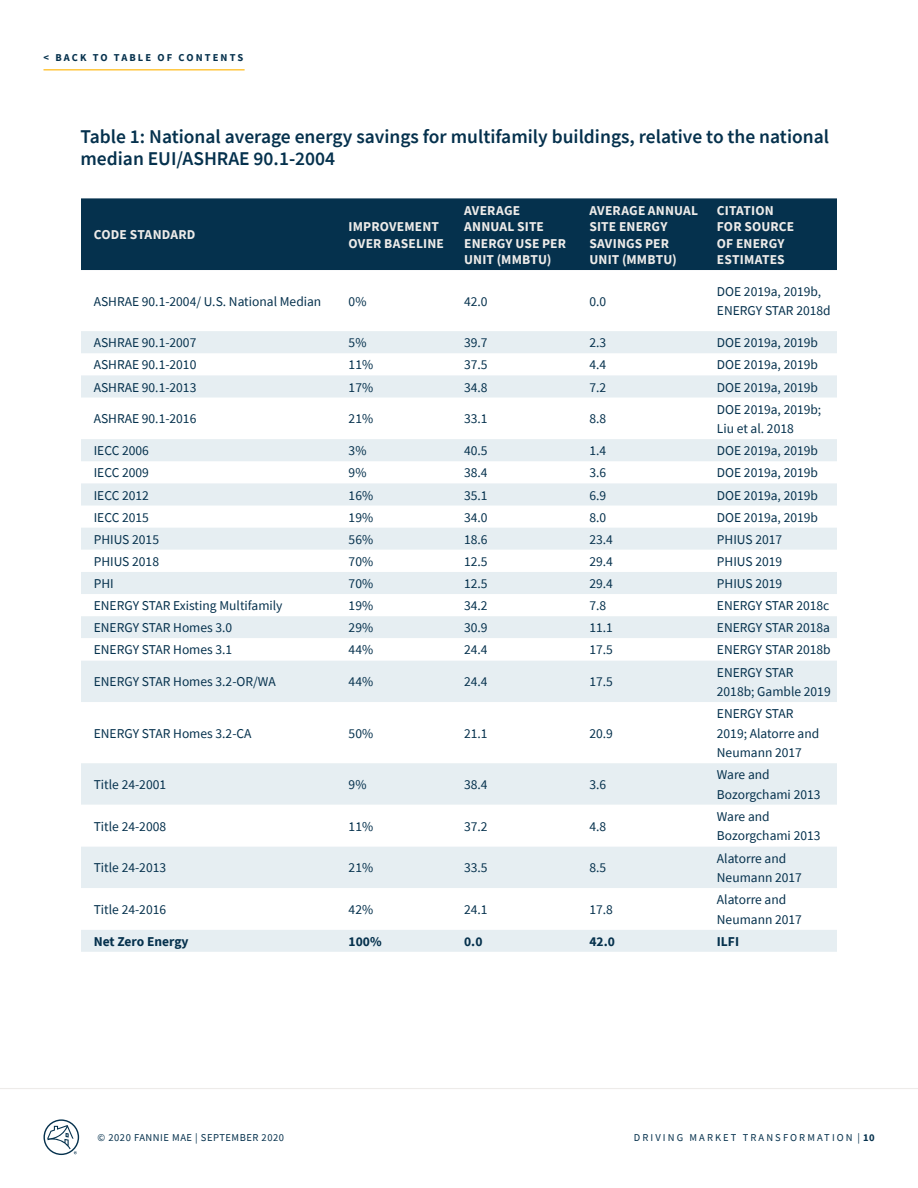
<style>
.page{position:relative;width:918px;height:1188px;background:#fff}
.page>*{position:absolute;margin:0;border:0;box-sizing:border-box;transform-origin:0 0}
.t1{font:600 19.5px/22.5px "Source Sans Pro";color:#05314d}
.Table_copy{font:13.5px/19.5px "Source Sans Pro";color:#05314d}
.Table_Categories{font:700 13.5px/16.5px "Source Sans Pro";letter-spacing:.01em;color:#edebe9}
.Table_copy-2{font:700 13.5px "Source Sans Pro";color:#05314d}
.t2{font:10.5px "Source Sans Pro";letter-spacing:.19em;color:#05314d}
.t3{font:10.5px "Source Sans Pro";letter-spacing:.05em;color:#05314d}
.Back_to_Table_of_Con{font:700 10.5px "Source Sans Pro";letter-spacing:.2em;color:#05314d}
.s1{font-weight:700}
</style>
<div class="page">
<div style="left:81px;top:198px;width:756px;height:72px;background:#05314d"></div>
<svg style="left:81px;top:331px;width:756px;height:621px;fill:#e6eef2"></svg>
<svg style="left:81px;top:550px;width:756px;height:380px"></svg>
<svg style="left:0;top:1088px;width:918px;height:68px"></svg>
<svg style="left:44px;top:1119px;width:35px;height:36px"></svg>
<hr style="left:44px;top:69px;width:201px;height:1px;background:#ffb400">
<p class="Back_to_Table_of_Con" style="left:44px;top:50px;width:201px">&lt; BACK TO TABLE OF CONTENTS</p>
<h4 class="t1" style="left:81px;top:125px;width:750px">Table 1: National average energy savings for multifamily buildings, relative to the national median EUI/ASHRAE 90.1-2004</h4>
<p class="Table_Categories" style="left:94px;top:226px;width:103px">CODE STANDARD</p>
<p class="Table_Categories" style="left:349px;top:218px;width:97px">IMPROVEMENT<br>OVER BASELINE</p>
<p class="Table_Categories" style="left:464px;top:202px;width:103px">AVERAGE<br>ANNUAL SITE<br>ENERGY USE PER<br>UNIT (MMBTU)</p>
<p class="Table_Categories" style="left:589px;top:202px;width:110px">AVERAGE ANNUAL<br>SITE ENERGY<br>SAVINGS PER<br>UNIT (MMBTU)</p>
<p class="Table_Categories" style="left:717px;top:202px;width:79px">CITATION<br>FOR SOURCE<br>OF ENERGY<br>ESTIMATES</p>
<p class="Table_copy" style="left:94px;top:291px;width:229px">ASHRAE 90.1-2004/ U.S. National Median</p>
<p class="Table_copy" style="left:349px;top:291px;width:19px">0%</p>
<p class="Table_copy" style="left:464px;top:291px;width:25px">42.0</p>
<p class="Table_copy" style="left:589px;top:291px;width:18px">0.0</p>
<p class="Table_copy" style="left:717px;top:282px;width:115px">DOE 2019a, 2019b,<br>ENERGY STAR 2018d</p>
<p class="Table_copy" style="left:94px;top:333px;width:104px">ASHRAE 90.1-2007</p>
<p class="Table_copy" style="left:349px;top:333px;width:19px">5%</p>
<p class="Table_copy" style="left:464px;top:333px;width:25px">39.7</p>
<p class="Table_copy" style="left:589px;top:333px;width:18px">2.3</p>
<p class="Table_copy" style="left:717px;top:333px;width:103px">DOE 2019a, 2019b</p>
<p class="Table_copy" style="left:94px;top:355px;width:104px">ASHRAE 90.1-2010</p>
<p class="Table_copy" style="left:349px;top:355px;width:26px">11%</p>
<p class="Table_copy" style="left:464px;top:355px;width:25px">37.5</p>
<p class="Table_copy" style="left:589px;top:355px;width:18px">4.4</p>
<p class="Table_copy" style="left:717px;top:355px;width:103px">DOE 2019a, 2019b</p>
<p class="Table_copy" style="left:94px;top:377px;width:104px">ASHRAE 90.1-2013</p>
<p class="Table_copy" style="left:349px;top:377px;width:26px">17%</p>
<p class="Table_copy" style="left:464px;top:377px;width:25px">34.8</p>
<p class="Table_copy" style="left:589px;top:377px;width:18px">7.2</p>
<p class="Table_copy" style="left:717px;top:377px;width:103px">DOE 2019a, 2019b</p>
<p class="Table_copy" style="left:94px;top:409px;width:104px">ASHRAE 90.1-2016</p>
<p class="Table_copy" style="left:349px;top:409px;width:26px">21%</p>
<p class="Table_copy" style="left:464px;top:409px;width:25px">33.1</p>
<p class="Table_copy" style="left:589px;top:409px;width:18px">8.8</p>
<p class="Table_copy" style="left:717px;top:399px;width:106px">DOE 2019a, 2019b;<br>Liu et al. 2018</p>
<p class="Table_copy" style="left:94px;top:441px;width:57px">IECC 2006</p>
<p class="Table_copy" style="left:349px;top:441px;width:19px">3%</p>
<p class="Table_copy" style="left:464px;top:441px;width:25px">40.5</p>
<p class="Table_copy" style="left:589px;top:441px;width:18px">1.4</p>
<p class="Table_copy" style="left:717px;top:441px;width:103px">DOE 2019a, 2019b</p>
<p class="Table_copy" style="left:94px;top:463px;width:57px">IECC 2009</p>
<p class="Table_copy" style="left:349px;top:463px;width:19px">9%</p>
<p class="Table_copy" style="left:464px;top:463px;width:25px">38.4</p>
<p class="Table_copy" style="left:589px;top:463px;width:18px">3.6</p>
<p class="Table_copy" style="left:717px;top:463px;width:103px">DOE 2019a, 2019b</p>
<p class="Table_copy" style="left:94px;top:485px;width:57px">IECC 2012</p>
<p class="Table_copy" style="left:349px;top:485px;width:26px">16%</p>
<p class="Table_copy" style="left:464px;top:485px;width:25px">35.1</p>
<p class="Table_copy" style="left:589px;top:485px;width:18px">6.9</p>
<p class="Table_copy" style="left:717px;top:485px;width:103px">DOE 2019a, 2019b</p>
<p class="Table_copy" style="left:94px;top:507px;width:57px">IECC 2015</p>
<p class="Table_copy" style="left:349px;top:507px;width:26px">19%</p>
<p class="Table_copy" style="left:464px;top:507px;width:25px">34.0</p>
<p class="Table_copy" style="left:589px;top:507px;width:18px">8.0</p>
<p class="Table_copy" style="left:717px;top:507px;width:103px">DOE 2019a, 2019b</p>
<p class="Table_copy" style="left:94px;top:529px;width:67px">PHIUS 2015</p>
<p class="Table_copy" style="left:349px;top:529px;width:26px">56%</p>
<p class="Table_copy" style="left:464px;top:529px;width:25px">18.6</p>
<p class="Table_copy" style="left:589px;top:529px;width:25px">23.4</p>
<p class="Table_copy" style="left:717px;top:529px;width:67px">PHIUS 2017</p>
<p class="Table_copy" style="left:94px;top:552px;width:67px">PHIUS 2018</p>
<p class="Table_copy" style="left:349px;top:552px;width:26px">70%</p>
<p class="Table_copy" style="left:464px;top:552px;width:25px">12.5</p>
<p class="Table_copy" style="left:589px;top:552px;width:25px">29.4</p>
<p class="Table_copy" style="left:717px;top:552px;width:67px">PHIUS 2019</p>
<p class="Table_copy" style="left:94px;top:574px;width:21px">PHI</p>
<p class="Table_copy" style="left:349px;top:574px;width:26px">70%</p>
<p class="Table_copy" style="left:464px;top:574px;width:25px">12.5</p>
<p class="Table_copy" style="left:589px;top:574px;width:25px">29.4</p>
<p class="Table_copy" style="left:717px;top:574px;width:67px">PHIUS 2019</p>
<p class="Table_copy" style="left:94px;top:596px;width:190px">ENERGY STAR Existing Multifamily</p>
<p class="Table_copy" style="left:349px;top:596px;width:26px">19%</p>
<p class="Table_copy" style="left:464px;top:596px;width:25px">34.2</p>
<p class="Table_copy" style="left:589px;top:596px;width:18px">7.8</p>
<p class="Table_copy" style="left:717px;top:596px;width:114px">ENERGY STAR 2018c</p>
<p class="Table_copy" style="left:94px;top:618px;width:140px">ENERGY STAR Homes 3.0</p>
<p class="Table_copy" style="left:349px;top:618px;width:26px">29%</p>
<p class="Table_copy" style="left:464px;top:618px;width:25px">30.9</p>
<p class="Table_copy" style="left:589px;top:618px;width:25px">11.1</p>
<p class="Table_copy" style="left:717px;top:618px;width:115px">ENERGY STAR 2018a</p>
<p class="Table_copy" style="left:94px;top:640px;width:140px">ENERGY STAR Homes 3.1</p>
<p class="Table_copy" style="left:349px;top:640px;width:26px">44%</p>
<p class="Table_copy" style="left:464px;top:640px;width:25px">24.4</p>
<p class="Table_copy" style="left:589px;top:640px;width:25px">17.5</p>
<p class="Table_copy" style="left:717px;top:640px;width:115px">ENERGY STAR 2018b</p>
<p class="Table_copy" style="left:94px;top:672px;width:184px">ENERGY STAR Homes 3.2-OR/WA</p>
<p class="Table_copy" style="left:349px;top:672px;width:26px">44%</p>
<p class="Table_copy" style="left:464px;top:672px;width:25px">24.4</p>
<p class="Table_copy" style="left:589px;top:672px;width:25px">17.5</p>
<p class="Table_copy" style="left:717px;top:662px;width:115px">ENERGY STAR<br>2018b; Gamble 2019</p>
<p class="Table_copy" style="left:94px;top:723px;width:159px">ENERGY STAR Homes 3.2-CA</p>
<p class="Table_copy" style="left:349px;top:723px;width:26px">50%</p>
<p class="Table_copy" style="left:464px;top:723px;width:25px">21.1</p>
<p class="Table_copy" style="left:589px;top:723px;width:25px">20.9</p>
<p class="Table_copy" style="left:717px;top:704px;width:104px">ENERGY STAR<br>2019; Alatorre and<br>Neumann 2017</p>
<p class="Table_copy" style="left:94px;top:775px;width:74px">Title 24-2001</p>
<p class="Table_copy" style="left:349px;top:775px;width:19px">9%</p>
<p class="Table_copy" style="left:464px;top:775px;width:25px">38.4</p>
<p class="Table_copy" style="left:589px;top:775px;width:18px">3.6</p>
<p class="Table_copy" style="left:717px;top:765px;width:105px">Ware and<br>Bozorgchami 2013</p>
<p class="Table_copy" style="left:94px;top:816px;width:74px">Title 24-2008</p>
<p class="Table_copy" style="left:349px;top:816px;width:26px">11%</p>
<p class="Table_copy" style="left:464px;top:816px;width:25px">37.2</p>
<p class="Table_copy" style="left:589px;top:816px;width:18px">4.8</p>
<p class="Table_copy" style="left:717px;top:807px;width:105px">Ware and<br>Bozorgchami 2013</p>
<p class="Table_copy" style="left:94px;top:858px;width:74px">Title 24-2013</p>
<p class="Table_copy" style="left:349px;top:858px;width:26px">21%</p>
<p class="Table_copy" style="left:464px;top:858px;width:25px">33.5</p>
<p class="Table_copy" style="left:589px;top:858px;width:18px">8.5</p>
<p class="Table_copy" style="left:717px;top:848px;width:87px">Alatorre and<br>Neumann 2017</p>
<p class="Table_copy" style="left:94px;top:900px;width:74px">Title 24-2016</p>
<p class="Table_copy" style="left:349px;top:900px;width:26px">42%</p>
<p class="Table_copy" style="left:464px;top:900px;width:25px">24.1</p>
<p class="Table_copy" style="left:589px;top:900px;width:25px">17.8</p>
<p class="Table_copy" style="left:717px;top:890px;width:87px">Alatorre and<br>Neumann 2017</p>
<p class="Table_copy-2" style="left:94px;top:932px;width:96px">Net Zero Energy</p>
<p class="Table_copy-2" style="left:349px;top:932px;width:34px">100%</p>
<p class="Table_copy-2" style="left:464px;top:932px;width:20px">0.0</p>
<p class="Table_copy-2" style="left:589px;top:932px;width:27px">42.0</p>
<p class="Table_copy-2" style="left:717px;top:932px;width:24px">ILFI</p>
<p class="t3" style="left:98px;top:1131px;width:188px">© 2020 FANNIE MAE | SEPTEMBER 2020</p>
<p class="t2" style="left:634px;top:1131px;width:242px">DRIVING MARKET TRANSFORMATION | <span class="s1">10</span></p>
</div>
